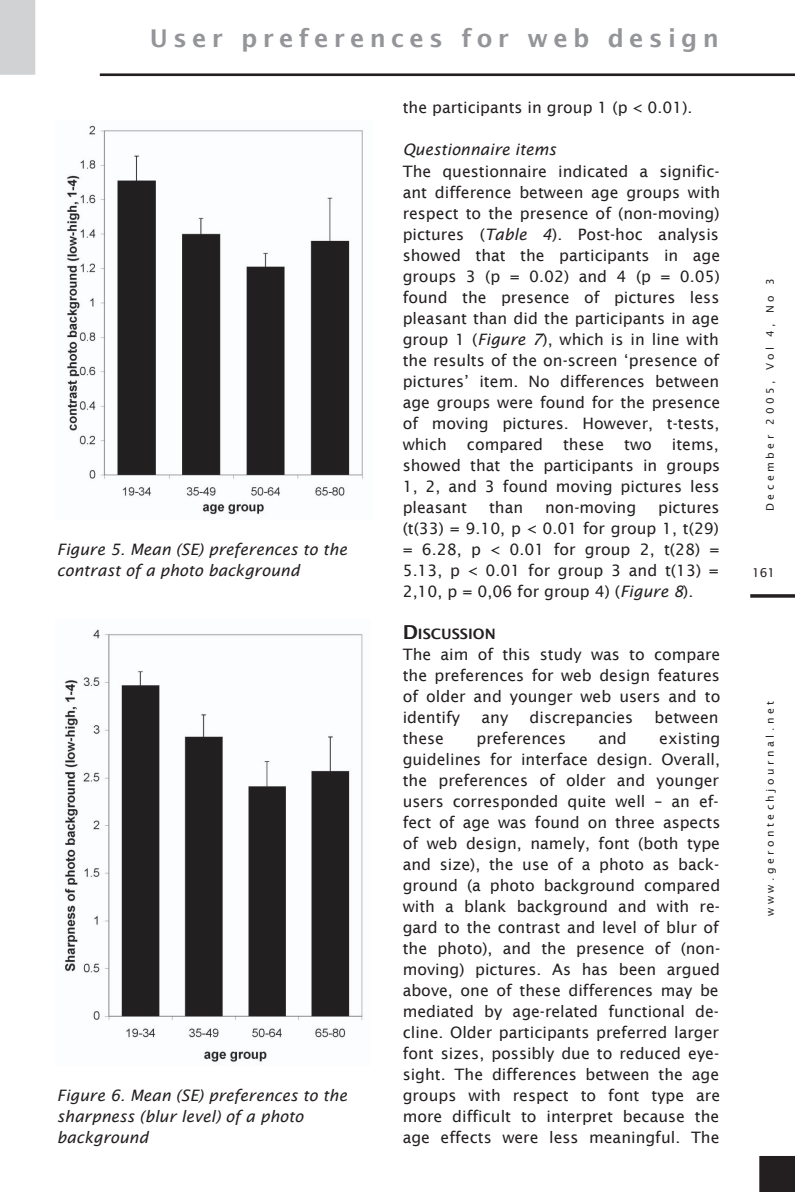
<style>
.page{position:relative;width:795px;height:1192px;background:#fff}
.page>*{position:absolute;margin:0;border:0;box-sizing:border-box;transform-origin:0 0}
.t1{font:600 24.5px "Lucida Sans";letter-spacing:.255em;color:#939598}
.t2{font:15.75px/21px "Lucida Sans";letter-spacing:-.015em;color:#231f20}
.t3{font:italic 15.75px/21px "Lucida Sans";letter-spacing:-.01em;color:#231f20}
.t4{font:15.75px "Lucida Sans";letter-spacing:-.1em;color:#231f20}
.t5{font:15.75px "Lucida Sans";letter-spacing:.175em;color:#231f20}
.t6{font:600 14.35px "Lucida Sans";letter-spacing:-.085em;color:#231f20}
.t7{font:12.25px "Lucida Sans";color:#231f20}
.t8{font:10.5px "Lucida Sans";letter-spacing:.32em;color:#231f20}
.s1{font-style:italic}
.s2{font-size:19.25px}
</style>
<div class="page">
<svg style="left:759px;top:1156px;width:35px;height:35px"></svg>
<div style="left:0;top:0;width:35px;height:75px;background:#d1d2d4"></div>
<hr style="left:100px;top:73px;width:694px;height:3px;background:#231f20">
<hr style="left:750px;top:594px;width:44px;height:3px;background:#231f20">
<img style="left:67px;top:125px;width:296px;height:390px">
<img style="left:65px;top:629px;width:298px;height:433px">
<h1 class="t1" style="left:150px;top:24px;width:570px">User preferences for w eb design</h1>
<p class="t3" style="left:57px;top:538px;width:289px">Figure 5. Mean (SE) prefe re nces to th e contrastofa ph oto back ground</p>
<p class="t3" style="left:57px;top:1084px;width:289px">Figure 6. Mean (SE) prefe re nces to th e sh arpness (blur level)ofa ph oto<br>back ground</p>
<p class="t2" style="left:402px;top:97px;width:294px">th e participants in group 1 (p &lt; 0.01).</p>
<p class="t3" style="left:402px;top:139px;width:153px">Questionnaire item s</p>
<p class="t2" style="left:402px;top:160px;width:322px">Th e q ue stionnaire indicate d a signific&shy;ant diffe re nce be tw e e n age groups w ith re spe ct to th e pre se nce of (non-m oving) picture s (<span class="s1">Table 4</span>). Post-h oc analysis sh ow e d th at th e participants in age groups 3 (p = 0.02) and 4 (p = 0.05) found th e pre se nce of picture s le ss ple asantth an did th e participants in age group 1 (<span class="s1">Figure 7</span>), w h ich is in line w ith th e re sults ofth e on-scre e n ‘pre se nce of pictures’ item . No differences between age groups w e re found for th e pre se nce of m oving picture s . H ow e ve r, t-te sts, wh ich</p>
<p class="t2" style="left:467px;top:433px;width:77px">com pare d</p>
<p class="t2" style="left:563px;top:433px;width:40px">th ese</p>
<p class="t2" style="left:402px;top:433px;width:317px;text-align:justify;text-indent:221px">two item s, sh ow e d th at th e participants in groups 1, 2, and 3 found m oving picture s le ss ple asant th an</p>
<p class="t2" style="left:402px;top:496px;width:320px;text-indent:255px">picture s (t(33) = 9 .10, p &lt; 0.01 for group 1, t(29 ) = 6.28, p &lt; 0.01 for group 2, t(28) =<br>5.13, p &lt; 0.01 for group 3 and t(13) =<br>2,10, p = 0,06 for group 4) (<span class="s1">Figure 8</span>).</p>
<p class="t6" style="left:402px;top:625px;width:95px"><span class="s2">D</span> ISCUSSIO N</p>
<p class="t2" style="left:402px;top:643px;width:319px">Th e aim of th is study w as to com pare th e preferences for web design features of older and younger web users and to ide ntify</p>
<p class="t2" style="left:545px;top:496px;width:92px">non-m oving</p>
<p class="t2" style="left:481px;top:706px;width:29px">any</p>
<p class="t2" style="left:529px;top:706px;width:103px">discre pancie s</p>
<p class="t5" style="left:654px;top:707px;width:65px">between</p>
<p class="t2" style="left:402px;top:727px;width:40px">th ese</p>
<p class="t4" style="left:476px;top:728px;width:89px">pre fe re nce s</p>
<p class="t2" style="left:598px;top:727px;width:29px">and</p>
<p class="t2" style="left:402px;top:727px;width:324px;text-indent:256px">e xisting guide line s for inte rface de sign. O ve rall, th e pre fe re nce s of olde r and younge r use rs corre sponde d q uite we ll–an e f&shy;fe ct of age w as found on th re e aspe cts of w e b de sign, nam e ly, font (both type and siz e), th e use of a ph oto as back - ground (a ph oto back ground com pare d w ith a blank back ground and w ith re - gard to th e contrast and le ve lof blur of th e ph oto), and th e pre se nce of (non&shy;m oving) pictures. As h as been argued above, one of th ese differences m ay be m e diate d by age -re late d functionalde - cline . O lde r participants pre fe rre d large r fontsiz es, possibly due to reduced eye&shy;sigh t. Th e differences between th e age groups w ith re spe ct to font type are m ore difficult to inte rpre t be cause th e age e ffe cts w e re le ss m e aningful. Th e</p>
<p class="t8" style="left:763px;top:511px;width:234px;rotate:-90deg">December 2005, Vol4, No 3</p>
<p class="t7" style="left:751px;top:564px;width:25px">161</p>
<p class="t8" style="left:763px;top:915px;width:219px;rotate:-90deg">www.gerontechjournal.net</p>
</div>
